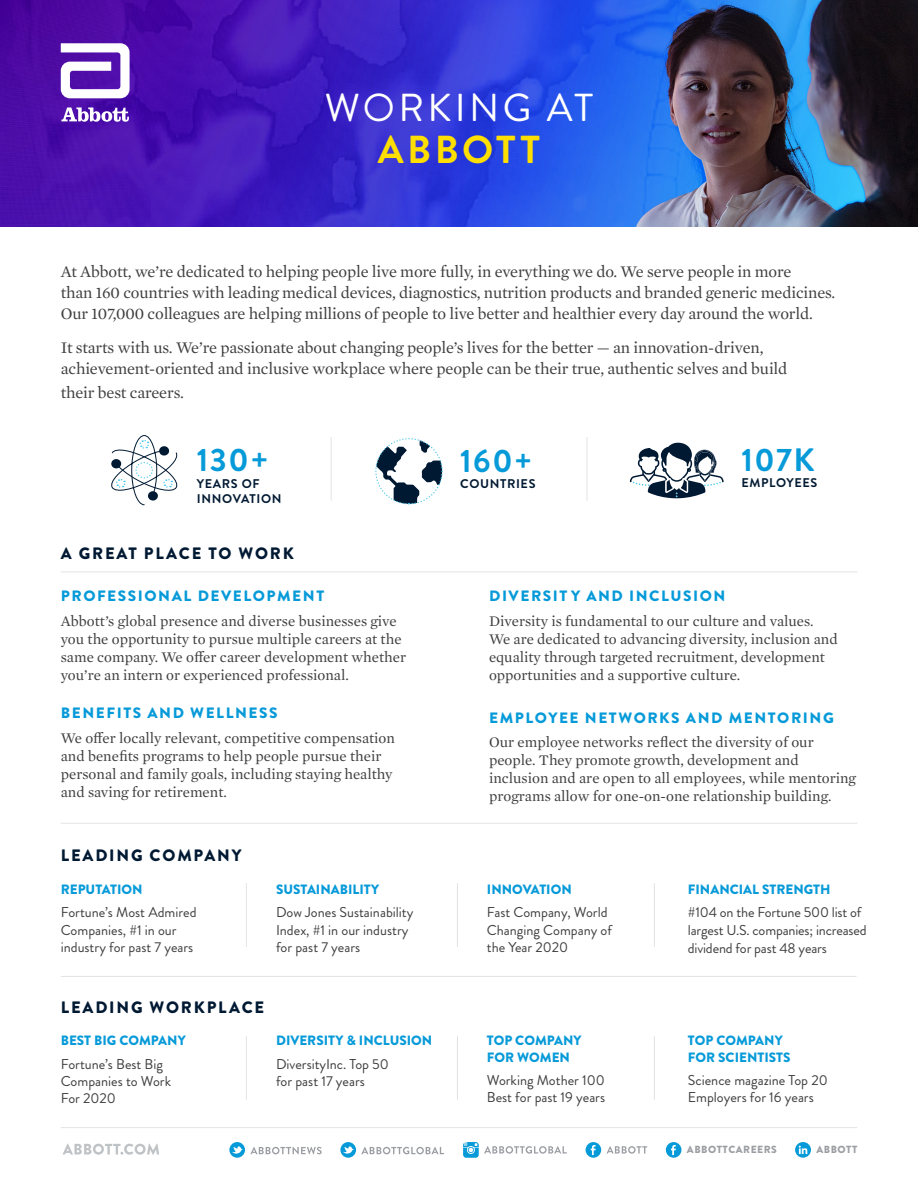
<style>
.page{position:relative;width:918px;height:1188px;background:#fff}
.page>*{position:absolute;margin:0;border:0;box-sizing:border-box;transform-origin:0 0}
.t1{font:39px/42px "Brandon Grotesque";letter-spacing:.085em;color:#fff;text-align:center}
.t2{font:700 32.4px "Brandon Grotesque";letter-spacing:.05em;color:#069ad9}
.t3{font:16.5px/21px "Mercury Text G1";letter-spacing:-.01em;color:#3e3e3f}
.t4{font:900 16.5px "Brandon Grotesque";letter-spacing:.11em;color:#001932}
.t5{font:15px/18px "Mercury Text G1";color:#3e3e3f}
.t6{font:900 15px "Brandon Grotesque";letter-spacing:.1em;color:#069ad9}
.t7{font:14.25px/17.1px "Brandon Grotesque";color:#3e3e3f}
.t8{font:900 13.5px/16.2px "Brandon Grotesque";color:#069ad9}
.t9{font:700 12.6px/15.1px "Brandon Grotesque";letter-spacing:.05em;color:#001932}
.t10{font:900 10.35px "Brandon Grotesque";letter-spacing:.05em;color:#9a9da2}
.s1{font-weight:700;color:#ffdf01}
.s2{font-family:"Brandon Grotesque";font-weight:900;color:#069ad9}
</style>
<div class="page">
<img style="left:0;top:0;width:918px;height:227px">
<svg style="left:630px;top:443px;width:94px;height:55px"></svg>
<hr style="left:587px;top:437px;width:1px;height:64px;background:#e2e4e2">
<svg style="left:375px;top:438px;width:68px;height:67px"></svg>
<svg style="left:111px;top:435px;width:67px;height:71px"></svg>
<hr style="left:331px;top:437px;width:1px;height:64px;background:#e2e4e2">
<hr style="left:61px;top:572px;width:796px;height:1px;background:#e2e4e2">
<hr style="left:61px;top:976px;width:795px;height:1px;background:#e2e4e2">
<hr style="left:61px;top:823px;width:796px;height:1px;background:#e2e4e2">
<hr style="left:654px;top:883px;width:1px;height:64px;background:#e2e4e2">
<hr style="left:457px;top:883px;width:1px;height:64px;background:#e2e4e2">
<hr style="left:246px;top:883px;width:1px;height:64px;background:#e2e4e2">
<hr style="left:654px;top:1036px;width:1px;height:64px;background:#e2e4e2">
<hr style="left:457px;top:1036px;width:1px;height:64px;background:#e2e4e2">
<hr style="left:246px;top:1036px;width:1px;height:64px;background:#e2e4e2">
<svg style="left:63px;top:1144px;width:96px;height:11px"></svg>
<svg style="left:229px;top:1142px;width:93px;height:16px"></svg>
<svg style="left:463px;top:1142px;width:104px;height:16px"></svg>
<svg style="left:586px;top:1142px;width:15px;height:16px"></svg>
<svg style="left:607px;top:1146px;width:40px;height:8px"></svg>
<svg style="left:340px;top:1142px;width:104px;height:16px"></svg>
<svg style="left:666px;top:1142px;width:15px;height:16px"></svg>
<svg style="left:795px;top:1142px;width:16px;height:16px"></svg>
<hr style="left:61px;top:1127px;width:796px;height:1px;background:#e2e4e2">
<svg style="left:61px;top:43px;width:69px;height:55px"></svg>
<svg style="left:61px;top:107px;width:68px;height:15px"></svg>
<p class="t1" style="left:325px;top:87px;width:270px">WORKING AT<br><span class="s1">ABBOTT</span></p>
<p class="t3" style="left:61px;top:260px;width:776px">At Abbott, we’re dedicated to helping people live more fully, in everything we do. We serve people in more<br>than 160 countries with leading medical devices, diagnostics, nutrition products and branded generic medicines.<br>Our 107,000 colleagues are helping millions of people to live better and healthier every day around the world.</p>
<p class="t3" style="left:61px;top:337px;width:728px">It starts with us. We’re passionate about changing people’s lives for the better — an innovation-driven, achievement-oriented and inclusive workplace where people can be their true, authentic selves and build</p>
<p class="t3" style="left:61px;top:382px;width:125px">their best careers.</p>
<p class="t2" style="left:197px;top:437px;width:73px">130+</p>
<p class="t9" style="left:197px;top:476px;width:86px">YEARS OF<br>INNOVATION</p>
<p class="t4" style="left:61px;top:542px;width:235px">A GREAT PLACE TO WORK</p>
<p class="t6" style="left:61px;top:586px;width:265px">PROFESSIONAL DEVELOPMENT</p>
<p class="t5" style="left:61px;top:611px;width:347px">Abbott’s global presence and diverse businesses give you the opportunity to pursue multiple careers at the same company. We offer career development whether you’re an intern or experienced professional.</p>
<p class="t6" style="left:61px;top:702px;width:218px">BENEFITS AND WELLNESS</p>
<p class="t5" style="left:61px;top:728px;width:336px">We offer locally relevant, competitive compensation and benefits programs to help people pursue their personal and family goals, including staying healthy and saving for retirement.</p>
<p class="t4" style="left:61px;top:844px;width:182px">LEADING COMPANY</p>
<p class="t8" style="left:61px;top:881px;width:83px">REPUTATION</p>
<p class="t7" style="left:61px;top:904px;width:137px">Fortune’s Most Admired<br>Companies, #1 in our industry for past 7 years</p>
<p class="t8" style="left:276px;top:881px;width:105px">SUSTAINABILITY</p>
<p class="t7" style="left:276px;top:904px;width:139px">Dow Jones Sustainability<br>Index, #1 in our industry for past 7 years</p>
<p class="t4" style="left:61px;top:995px;width:205px">LEADING WORKPLACE</p>
<p class="t8" style="left:61px;top:1033px;width:126px">BEST BIG COMPANY</p>
<p class="t7" style="left:61px;top:1056px;width:112px">Fortune’s Best Big<br>Companies to Work<br>For 2020</p>
<p class="t8" style="left:276px;top:1033px;width:158px">DIVERSITY &amp; INCLUSION</p>
<p class="t7" style="left:276px;top:1056px;width:114px">DiversityInc. Top 50 for past 17 years</p>
<p class="t2" style="left:460px;top:438px;width:74px">160+</p>
<p class="t9" style="left:460px;top:476px;width:77px">COUNTRIES</p>
<p class="t2" style="left:741px;top:438px;width:75px">107K</p>
<p class="t9" style="left:741px;top:475px;width:78px">EMPLOYEES</p>
<p class="t5" style="left:489px;top:583px;width:326px;line-height:24.8px"><span class="s2">DIVERSIT Y AND INCLUSION<br></span>Diversity is fundamental to our culture and values.</p>
<p class="t5" style="left:489px;top:629px;width:350px">We are dedicated to advancing diversity, inclusion and equality through targeted recruitment, development opportunities and a supportive culture.</p>
<p class="t5" style="left:489px;top:704px;width:346px;line-height:24.8px"><span class="s2">EMPLOYEE NETWORKS AND MENTORING<br></span>Our employee networks reflect the diversity of our</p>
<p class="t5" style="left:489px;top:751px;width:369px">people. They promote growth, development and inclusion and are open to all employees, while mentoring programs allow for one-on-one relationship building.</p>
<p class="t8" style="left:487px;top:881px;width:86px">INNOVATION</p>
<p class="t7" style="left:487px;top:904px;width:127px">Fast Company, World<br>Changing Company of the Year 2020</p>
<p class="t8" style="left:487px;top:1033px;width:96px">TOP COMPANY<br>FOR WOMEN</p>
<p class="t7" style="left:487px;top:1072px;width:120px">Working Mother 100<br>Best for past 19 years</p>
<p class="t8" style="left:688px;top:881px;width:144px">FINANCIAL STRENGTH</p>
<p class="t7" style="left:688px;top:904px;width:180px;line-height:17.5px">#104 on the Fortune 500 list of largest U.S. companies; increased dividend for past 48 years</p>
<p class="t8" style="left:688px;top:1033px;width:104px">TOP COMPANY<br>FOR SCIENTISTS</p>
<p class="t7" style="left:688px;top:1072px;width:141px">Science magazine Top 20<br>Employers for 16 years</p>
<p class="t10" style="left:687px;top:1143px;width:91px">ABBOTTCAREERS</p>
<p class="t10" style="left:816px;top:1143px;width:42px">ABBOTT</p>
</div>
